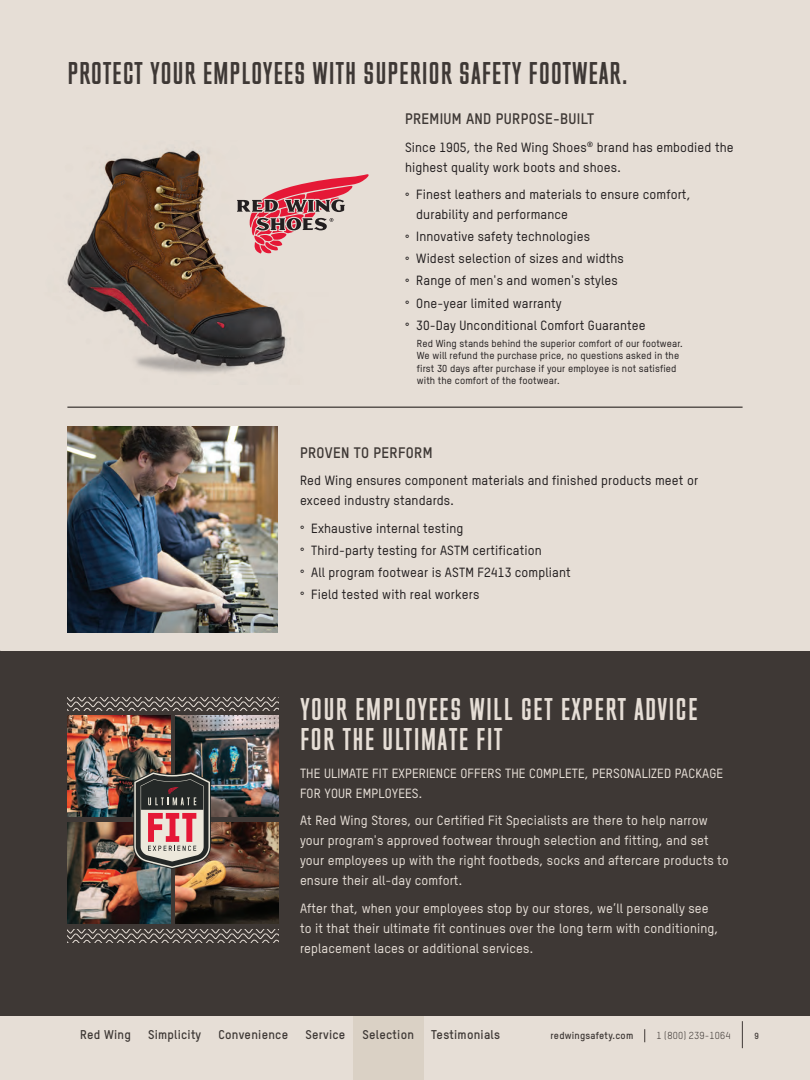
<style>
.page{position:relative;width:810px;height:1080px;background:#e6ded6}
.page>*{position:absolute;margin:0;border:0;box-sizing:border-box;transform-origin:0 0}
.RW_Heading-Rev{font:30px/30px "M Fred";letter-spacing:.04em;color:#e6ded6}
.RW_Heading{font:30px "M Fred";letter-spacing:.025em;color:#3e3835}
.RW_Subheading{font:700 15px "TSTAR";letter-spacing:.02em;color:#3e3835}
.RW_Paragraph{font:500 13.12px/20px "TSTAR";letter-spacing:.01em;color:#231f20}
.RW_Paragraph-2{font:500 13.12px/20px "TSTAR";letter-spacing:.01em;color:#e6ded6}
.t1{font:700 12.5px "TSTAR";letter-spacing:.02em;color:#3e3835}
.RW_Paragraph-3{font:500 10px/12.5px "TSTAR";letter-spacing:.01em;color:#231f20}
.t2{font:700 10px "TSTAR";letter-spacing:.02em;color:#3e3835}
.t3{font:10px "TSTAR";letter-spacing:.02em;color:#3e3835}
.t4{font:700 8.75px "TSTAR";color:#3e3835}
</style>
<div class="page">
<div style="left:353px;top:1015px;width:71px;height:65px;background:#dad1c5"></div>
<div style="left:0;top:651px;width:810px;height:364px;background:#3e3835"></div>
<svg style="left:329px;top:174px;width:40px;height:48px"></svg>
<img style="left:68px;top:426px;width:210px;height:207px">
<img style="left:138px;top:149px;width:191px;height:224px">
<img style="left:67px;top:152px;width:218px;height:213px">
<hr style="left:67px;top:407px;width:676px;height:1px;background:#3e3835">
<img style="left:68px;top:716px;width:102px;height:100px">
<img style="left:176px;top:716px;width:102px;height:100px">
<img style="left:176px;top:823px;width:102px;height:100px">
<img style="left:68px;top:823px;width:102px;height:100px">
<svg style="left:133px;top:771px;width:78px;height:98px;background:#85706d"></svg>
<svg style="left:67px;top:929px;width:211px;height:14px"></svg>
<svg style="left:68px;top:698px;width:211px;height:13px"></svg>
<svg style="left:644px;top:1029px;width:1px;height:13px"></svg>
<svg style="left:742px;top:1021px;width:1px;height:27px"></svg>
<p class="RW_Heading" style="left:68px;top:57px;width:562px">PROTECT YOUR EMPLOYEES WITH SUPERIOR SAFETY FOOTWEAR.</p>
<p class="RW_Subheading" style="left:405px;top:110px;width:191px">PREMIUM AND PURPOSE-BUILT</p>
<p class="RW_Paragraph" style="left:405px;top:137px;width:330px">Since 1905, the Red Wing Shoes<sup>®</sup> brand has embodied the highest quality work boots and shoes.</p>
<p class="RW_Paragraph" style="left:416px;top:185px;width:276px;text-indent:-11px">° Finest leathers and materials to ensure comfort, durability and performance</p>
<p class="RW_Paragraph" style="left:405px;top:227px;width:187px">° Innovative safety technologies</p>
<p class="RW_Paragraph" style="left:405px;top:249px;width:220px">° Widest selection of sizes and widths</p>
<p class="RW_Paragraph" style="left:405px;top:271px;width:214px">° Range of men's and women's styles</p>
<p class="RW_Paragraph" style="left:405px;top:293px;width:158px">° One-year limited warranty</p>
<p class="RW_Paragraph" style="left:405px;top:315px;width:242px">° 30-Day Unconditional Comfort Guarantee</p>
<p class="RW_Paragraph-3" style="left:417px;top:337px;width:267px">Red Wing stands behind the superior comfort of our footwear.<br>We will refund the purchase price, no questions asked in the first 30 days after purchase if your employee is not satisfied with the comfort of the footwear.</p>
<p class="RW_Subheading" style="left:300px;top:443px;width:134px">PROVEN TO PERFORM</p>
<p class="RW_Paragraph" style="left:300px;top:470px;width:400px">Red Wing ensures component materials and finished products meet or exceed industry standards.</p>
<p class="RW_Paragraph" style="left:300px;top:518px;width:165px">° Exhaustive internal testing</p>
<p class="RW_Paragraph" style="left:300px;top:540px;width:243px">° Third-party testing for ASTM certification</p>
<p class="RW_Paragraph" style="left:300px;top:562px;width:272px">° All program footwear is ASTM F2413 compliant</p>
<p class="RW_Paragraph" style="left:300px;top:584px;width:181px">° Field tested with real workers</p>
<p class="RW_Heading-Rev" style="left:300px;top:695px;width:399px">YOUR EMPLOYEES WILL GET EXPERT ADVICE<br>FOR THE ULTIMATE FIT</p>
<p class="RW_Paragraph-2" style="left:300px;top:763px;width:425px">THE ULIMATE FIT EXPERIENCE OFFERS THE COMPLETE, PERSONALIZED PACKAGE<br>FOR YOUR EMPLOYEES.</p>
<p class="RW_Paragraph-2" style="left:300px;top:811px;width:430px">At Red Wing Stores, our Certified Fit Specialists are there to help narrow your program's approved footwear through selection and fitting, and set your employees up with the right footbeds, socks and aftercare products to ensure their all-day comfort.</p>
<p class="RW_Paragraph-2" style="left:300px;top:898px;width:420px">After that, when your employees stop by our stores, we’ll personally see to it that their ultimate fit continues over the long term with conditioning, replacement laces or additional services.</p>
<p class="t1" style="left:80px;top:1027px;width:52px">Red Wing</p>
<p class="t1" style="left:148px;top:1027px;width:55px">Simplicity</p>
<p class="t1" style="left:218px;top:1027px;width:71px">Convenience</p>
<p class="t1" style="left:305px;top:1027px;width:42px">Service</p>
<p class="t1" style="left:363px;top:1027px;width:53px">Selection</p>
<p class="t1" style="left:431px;top:1027px;width:70px">Testimonials</p>
<p class="t2" style="left:551px;top:1029px;width:84px">redwingsafety.com</p>
<p class="t3" style="left:657px;top:1030px;width:76px">1 (800) 239-1064</p>
<p class="t4" style="left:755px;top:1030px;width:6px">9</p>
</div>
